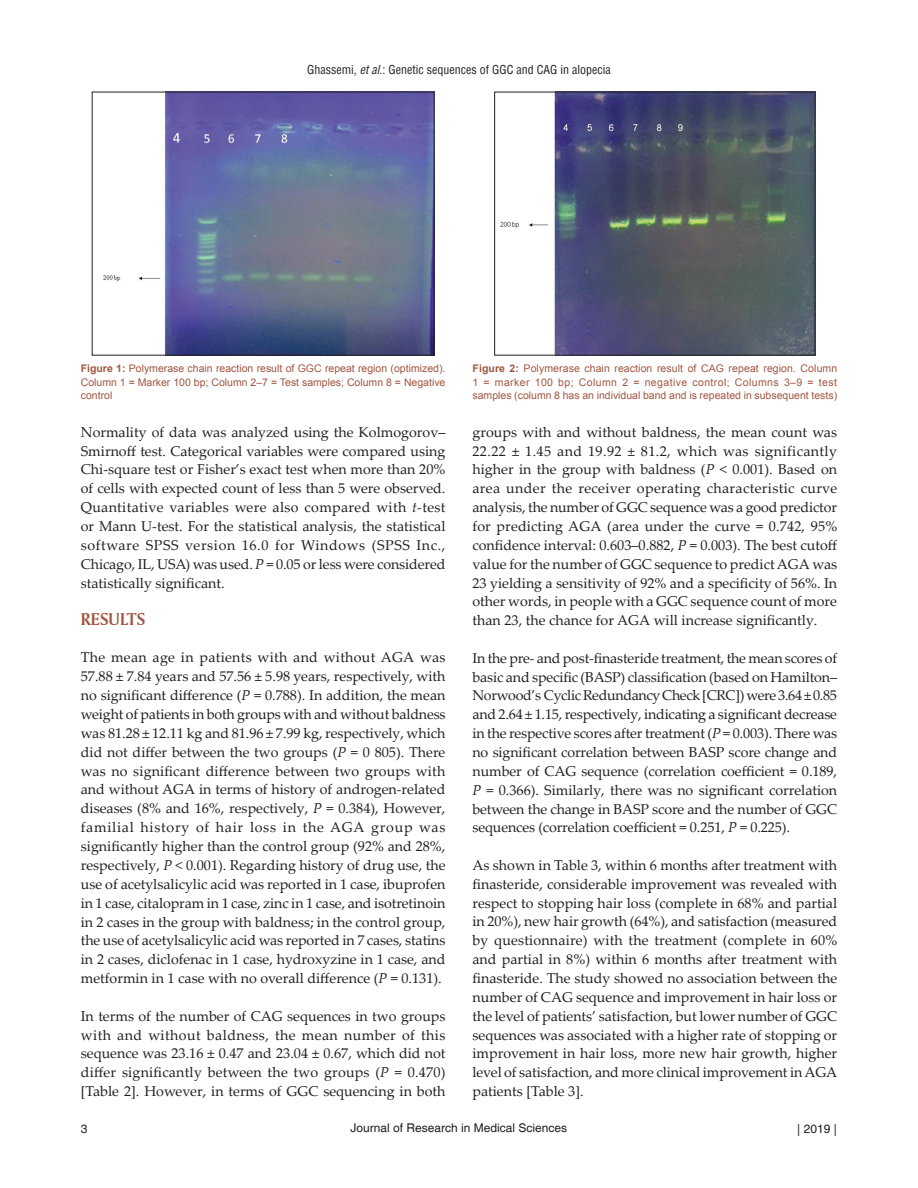
<style>
.page{position:relative;width:918px;height:1188px;background:#fff}
.page>*{position:absolute;margin:0;border:0;box-sizing:border-box;transform-origin:0 0}
.t1{font:18px "Amerigo BT Bold A";color:#a25641}
.TX{font:14.25px/18.9px "Palatino Linotype";color:#231f20;text-align:justify}
.t2{font:condensed 12px "Helvetica";color:#231f20}
.t3{font:12px "Helvetica";color:#231f20}
.FGC{font:10.5px/13.6px "Arial";color:#a25641;text-align:justify}
.s1{font-style:italic}
.s2{font-weight:700}
</style>
<div class="page">
<img style="left:103px;top:94px;width:329px;height:259px">
<img style="left:500px;top:94px;width:313px;height:259px">
<div style="left:494px;top:92px;width:321px;height:263px;border:1px solid #231f20"></div>
<p class="t2" style="left:307px;top:62px;width:305px">Ghassemi, <span class="s1">et al</span>.: Genetic sequences of GGC and CAG in alopecia</p>
<p class="FGC" style="left:81px;top:361px;width:366px"><span class="s2">Figure 1:</span> Polymerase chain reaction result of GGC repeat region (optimized).<br>Column 1 = Marker 100 bp; Column 2–7 = Test samples; Column 8 = Negative control</p>
<p class="FGC" style="left:472px;top:361px;width:366px"><span class="s2">Figure 2:</span> Polymerase chain reaction result of CAG repeat region. Column 1 = marker 100 bp; Column 2 = negative control; Columns 3–9 = test samples (column 8 has an individual band and is repeated in subsequent tests)</p>
<p class="TX" style="left:81px;top:422px;width:366px">Normality of data was analyzed using the Kolmogorov– Smirnoff test. Categorical variables were compared using Chi‑square test or Fisher’s exact test when more than 20% of cells with expected count of less than 5 were observed.<br>Quantitative variables were also compared with <span class="s1">t</span>‑test or Mann U‑test. For the statistical analysis, the statistical software SPSS version 16.0 for Windows (SPSS Inc., Chicago, IL, USA) was used. <span class="s1">P</span> = 0.05 or less were considered statistically significant.</p>
<h1 class="t1" style="left:81px;top:608px;width:66px">RESULTS</h1>
<p class="TX" style="left:81px;top:647px;width:366px">The mean age in patients with and without AGA was 57.88 ± 7.84 years and 57.56 ± 5.98 years, respectively, with no significant difference (<span class="s1">P</span> = 0.788). In addition, the mean weight of patients in both groups with and without baldness was 81.28 ± 12.11 kg and 81.96 ± 7.99 kg, respectively, which did not differ between the two groups (<span class="s1">P</span> = 0 805). There was no significant difference between two groups with and without AGA in terms of history of androgen‑related diseases (8% and 16%, respectively, <span class="s1">P</span> = 0.384), However, familial history of hair loss in the AGA group was significantly higher than the control group (92% and 28%, respectively, <span class="s1">P</span> &lt; 0.001). Regarding history of drug use, the use of acetylsalicylic acid was reported in 1 case, ibuprofen in 1 case, citalopram in 1 case, zinc in 1 case, and isotretinoin in 2 cases in the group with baldness; in the control group, the use of acetylsalicylic acid was reported in 7 cases, statins in 2 cases, diclofenac in 1 case, hydroxyzine in 1 case, and metformin in 1 case with no overall difference (<span class="s1">P</span> = 0.131).</p>
<p class="TX" style="left:81px;top:1006px;width:366px">In terms of the number of CAG sequences in two groups with and without baldness, the mean number of this sequence was 23.16 ± 0.47 and 23.04 ± 0.67, which did not differ significantly between the two groups (<span class="s1">P</span> = 0.470) [Table 2]. However, in terms of GGC sequencing in both</p>
<p class="TX" style="left:472px;top:422px;width:366px">groups with and without baldness, the mean count was 22.22 ± 1.45 and 19.92 ± 81.2, which was significantly higher in the group with baldness (<span class="s1">P</span> &lt; 0.001). Based on area under the receiver operating characteristic curve analysis, the number of GGC sequence was a good predictor for predicting AGA (area under the curve = 0.742, 95% confidence interval: 0.603–0.882, <span class="s1">P</span> = 0.003). The best cutoff value for the number of GGC sequence to predict AGA was 23 yielding a sensitivity of 92% and a specificity of 56%. In other words, in people with a GGC sequence count of more than 23, the chance for AGA will increase significantly.</p>
<p class="TX" style="left:472px;top:648px;width:366px">In the pre‑ and post‑finasteride treatment, the mean scores of basic and specific (BASP) classification (based on Hamilton– Norwood’s Cyclic Redundancy Check [CRC]) were 3.64 ± 0.85 and 2.64 ± 1.15, respectively, indicating a significant decrease in the respective scores after treatment (<span class="s1">P</span> = 0.003). There was no significant correlation between BASP score change and number of CAG sequence (correlation coefficient = 0.189, <span class="s1">P</span> = 0.366). Similarly, there was no significant correlation between the change in BASP score and the number of GGC sequences (correlation coefficient = 0.251, <span class="s1">P</span> = 0.225).</p>
<p class="TX" style="left:472px;top:855px;width:366px">As shown in Table 3, within 6 months after treatment with finasteride, considerable improvement was revealed with respect to stopping hair loss (complete in 68% and partial in 20%), new hair growth (64%), and satisfaction (measured by questionnaire) with the treatment (complete in 60% and partial in 8%) within 6 months after treatment with finasteride. The study showed no association between the number of CAG sequence and improvement in hair loss or the level of patients’ satisfaction, but lower number of GGC sequences was associated with a higher rate of stopping or improvement in hair loss, more new hair growth, higher level of satisfaction, and more clinical improvement in AGA patients [Table 3].</p>
<p class="t3" style="left:81px;top:1122px;width:8px">3</p>
<p class="t3" style="left:351px;top:1121px;width:218px">Journal of Research in Medical Sciences</p>
<p class="t3" style="left:797px;top:1122px;width:41px">| 2019 |</p>
</div>
